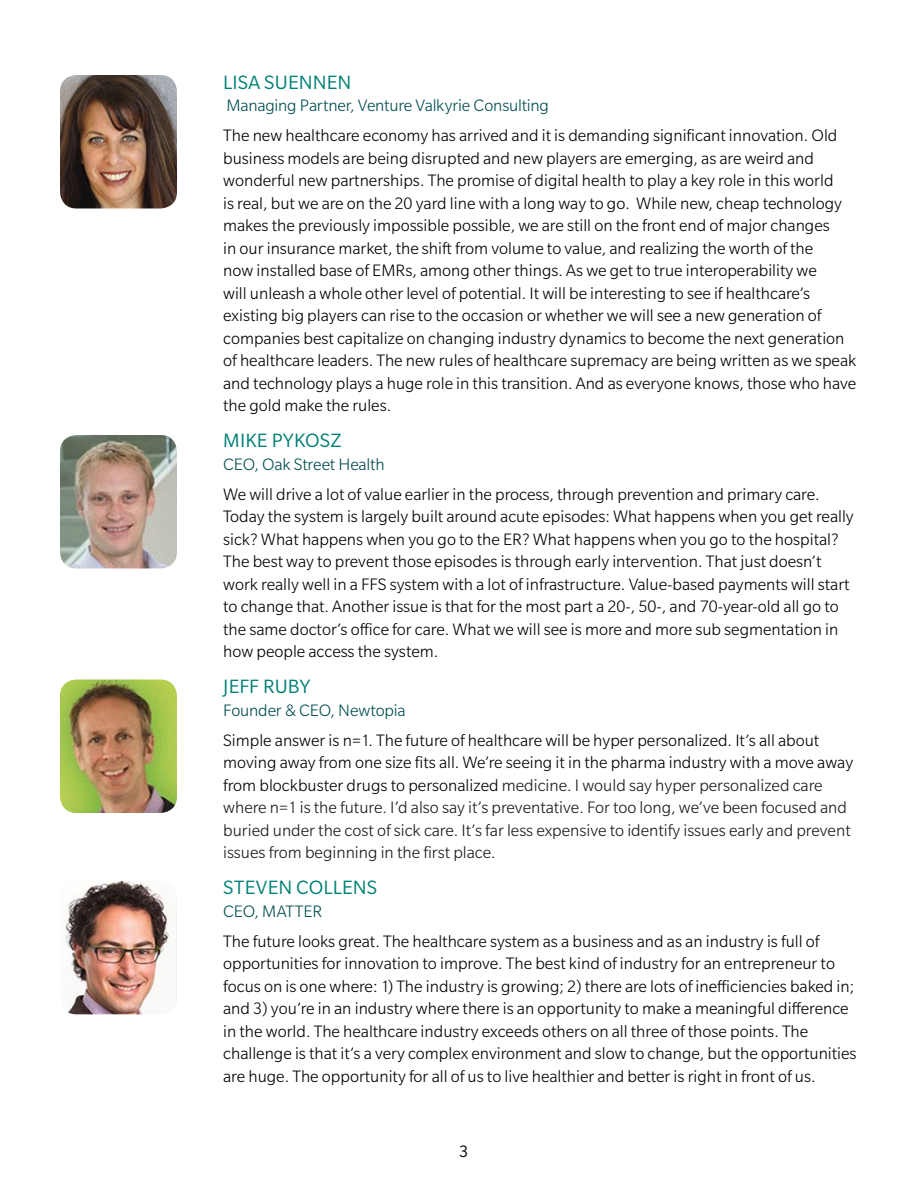
<style>
.page{position:relative;width:918px;height:1188px;background:#fff}
.page>*{position:absolute;margin:0;border:0;box-sizing:border-box;transform-origin:0 0}
.t1{font:21px "Slate Pro";letter-spacing:.005em;color:#008175}
.t2{font:300 18px/22.5px "Slate Pro";color:#000}
.t3{font:300 18px/22.5px "Slate Pro";color:#1a1a1a}
.t4{font:300 18px "Slate Pro";letter-spacing:-.01em;color:#004c50}
.t5{font:18px "Slate Pro";color:#000}
.s1{color:#000}
</style>
<div class="page">
<img style="left:60px;top:75px;width:117px;height:133px">
<img style="left:60px;top:435px;width:117px;height:133px">
<img style="left:60px;top:680px;width:117px;height:133px">
<img style="left:65px;top:881px;width:112px;height:133px">
<p class="t1" style="left:223px;top:71px;width:130px">LISA SUENNEN</p>
<p class="t4" style="left:226px;top:96px;width:324px">Managing Partner, Venture Valkyrie Consulting</p>
<p class="t2" style="left:223px;top:124px;width:635px">The new healthcare economy has arrived and it is demanding significant innovation. Old business models are being disrupted and new players are emerging, as are weird and wonderful new partnerships. The promise of digital health to play a key role in this world<br>is real, but we are on the 20 yard line with a long way to go. While new, cheap technology makes the previously impossible possible, we are still on the front end of major changes<br>in our insurance market, the shift from volume to value, and realizing the worth of the<br>now installed base of EMRs, among other things. As we get to true interoperability we<br>will unleash a whole other level of potential. It will be interesting to see if healthcare’s existing big players can rise to the occasion or whether we will see a new generation of companies best capitalize on changing industry dynamics to become the next generation of healthcare leaders. The new rules of healthcare supremacy are being written as we speak and technology plays a huge role in this transition. And as everyone knows, those who have the gold make the rules.</p>
<p class="t1" style="left:223px;top:430px;width:120px">MIKE PYKOSZ</p>
<p class="t4" style="left:223px;top:455px;width:163px">CEO, Oak Street Health</p>
<p class="t2" style="left:223px;top:483px;width:632px">We will drive a lot of value earlier in the process, through prevention and primary care.<br>Today the system is largely built around acute episodes: What happens when you get really sick? What happens when you go to the ER? What happens when you go to the hospital?<br>The best way to prevent those episodes is through early intervention. That just doesn’t work really well in a FFS system with a lot of infrastructure. Value-based payments will start to change that. Another issue is that for the most part a 20-, 50-, and 70-year-old all go to the same doctor’s office for care. What we will see is more and more sub segmentation in how people access the system.</p>
<p class="t1" style="left:223px;top:676px;width:89px">JEFF RUBY</p>
<p class="t4" style="left:223px;top:701px;width:184px">Founder &amp; CEO, Newtopia</p>
<p class="t3" style="left:223px;top:729px;width:631px"><span class="s1">Simple answer is n=1. The future of healthcare will be hyper personalized. It’s all about moving away from one size fits all. We’re seeing it in the pharma industry with a move away from blockbuster drugs to personalized</span> medicine. I would say hyper personalized care where n=1 is the future. I’d also say it’s preventative. For too long, we’ve been focused and buried under the cost of sick care. It’s far less expensive to identify issues early and prevent issues from beginning in the first place.</p>
<p class="t1" style="left:223px;top:877px;width:155px">STEVEN COLLENS</p>
<p class="t4" style="left:223px;top:902px;width:101px">CEO, MATTER</p>
<p class="t2" style="left:223px;top:930px;width:635px">The future looks great. The healthcare system as a business and as an industry is full of opportunities for innovation to improve. The best kind of industry for an entrepreneur to focus on is one where: 1) The industry is growing; 2) there are lots of inefficiencies baked in; and 3) you’re in an industry where there is an opportunity to make a meaningful difference in the world. The healthcare industry exceeds others on all three of those points. The challenge is that it’s a very complex environment and slow to change, but the opportunities are huge. The opportunity for all of us to live healthier and better is right in front of us.</p>
<p class="t5" style="left:459px;top:1141px;width:11px">3</p>
</div>
